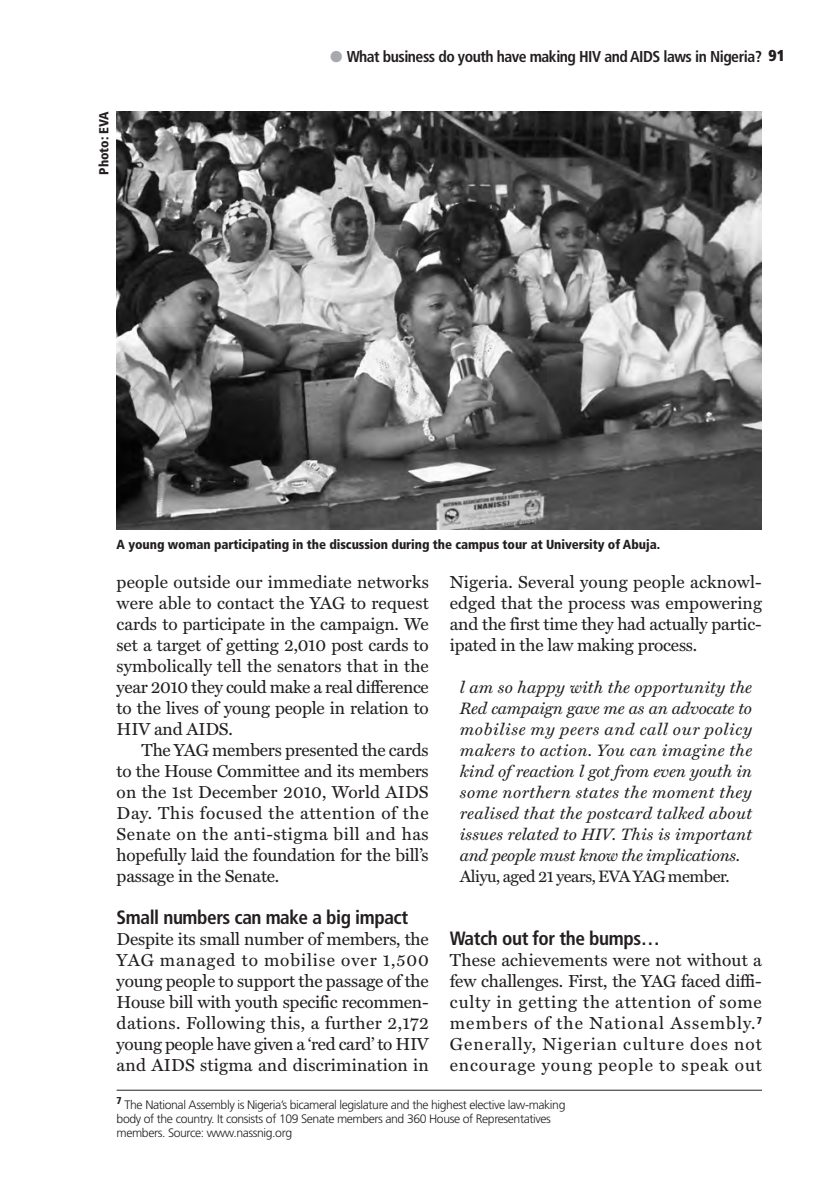
<style>
.page{position:relative;width:829px;height:1191px;background:#fff}
.page>*{position:absolute;margin:0;border:0;box-sizing:border-box;transform-origin:0 0}
.t1{font:700 condensed 19.25px "Frutiger";letter-spacing:-.02em;color:#231f20}
.t2{font:17.5px/21px "Miller Text";letter-spacing:-.01em;color:#231f20;text-align:justify}
.t3{font:italic 16.62px/21px "Miller Text";letter-spacing:-.015em;color:#231f20;text-align:justify}
.t4{font:16.62px "Miller Text";letter-spacing:-.025em;color:#231f20}
.t5{font:700 condensed 15.75px "Frutiger";letter-spacing:-.03em;color:#231f20}
.t6{font:900 condensed 13.12px "Frutiger";letter-spacing:-.005em;color:#231f20}
.t7{font:300 12.25px/14px "Frutiger";letter-spacing:-.035em;color:#231f20}
.s1{color:#a8a9ad}
.s2{font-weight:900}
</style>
<div class="page">
<hr style="left:117px;top:1090px;width:644px;height:1px;background:#231f20">
<img style="left:117px;top:112px;width:644px;height:417px">
<p class="t6" style="left:98px;top:175px;width:65px;rotate:-90deg">Photo: EVA</p>
<p class="t5" style="left:330px;top:50px;width:456px"><span class="s1">●</span> What business do youth have making HIV and AIDS laws in Nigeria? <span class="s2">91</span></p>
<p class="t6" style="left:117px;top:539px;width:545px">A young woman participating in the discussion during the campus tour at University of Abuja.</p>
<p class="t2" style="left:117px;top:573px;width:313px">people outside our immediate networks were able to contact the YAG to request cards to participate in the campaign. We set a target of getting 2,010 post cards to symbolically tell the senators that in the year 2010 they could make a real difference to the lives of young people in relation to HIV and AIDS.</p>
<p class="t2" style="left:117px;top:741px;width:313px;text-indent:25px">The YAG members presented the cards to the House Committee and its members on the 1st December 2010, World AIDS Day. This focused the attention of the Senate on the anti-stigma bill and has hopefully laid the foundation for the bill’s passage in the Senate.</p>
<p class="t1" style="left:117px;top:910px;width:293px">Small numbers can make a big impact</p>
<p class="t2" style="left:117px;top:930px;width:313px">Despite its small number of members, the YAG managed to mobilise over 1,500 young people to support the passage of the House bill with youth specific recommen&shy;dations. Following this, a further 2,172 young people have given a ‘red card’ to HIV and AIDS stigma and discrimination in</p>
<p class="t2" style="left:450px;top:573px;width:313px">Nigeria. Several young people acknowl&shy;edged that the process was empowering and the first time they had actually partic&shy;ipated in the law making process.</p>
<p class="t3" style="left:459px;top:678px;width:294px">l am so happy with the opportunity the Red campaign gave me as an advocate to mobilise my peers and call our policy makers to action. You can imagine the kind of reaction l got from even youth in some northern states the moment they realised that the postcard talked about issues related to HIV. This is important and people must know the implications.</p>
<p class="t4" style="left:459px;top:870px;width:271px">Aliyu, aged 21 years, EVA YAG member.</p>
<p class="t1" style="left:450px;top:931px;width:212px">Watch out for the bumps…</p>
<p class="t2" style="left:450px;top:951px;width:313px">These achievements were not without a few challenges. First, the YAG faced diffi&shy;culty in getting the attention of some members of the National Assembly.<sup>7<br></sup>Generally, Nigerian culture does not encourage young people to speak out</p>
<p class="t7" style="left:117px;top:1098px;width:450px"><sup>7</sup> The National Assembly is Nigeria’s bicameral legislature and the highest elective law-making body of the country. It consists of 109 Senate members and 360 House of Representatives members. Source: www.nassnig.org</p>
</div>
